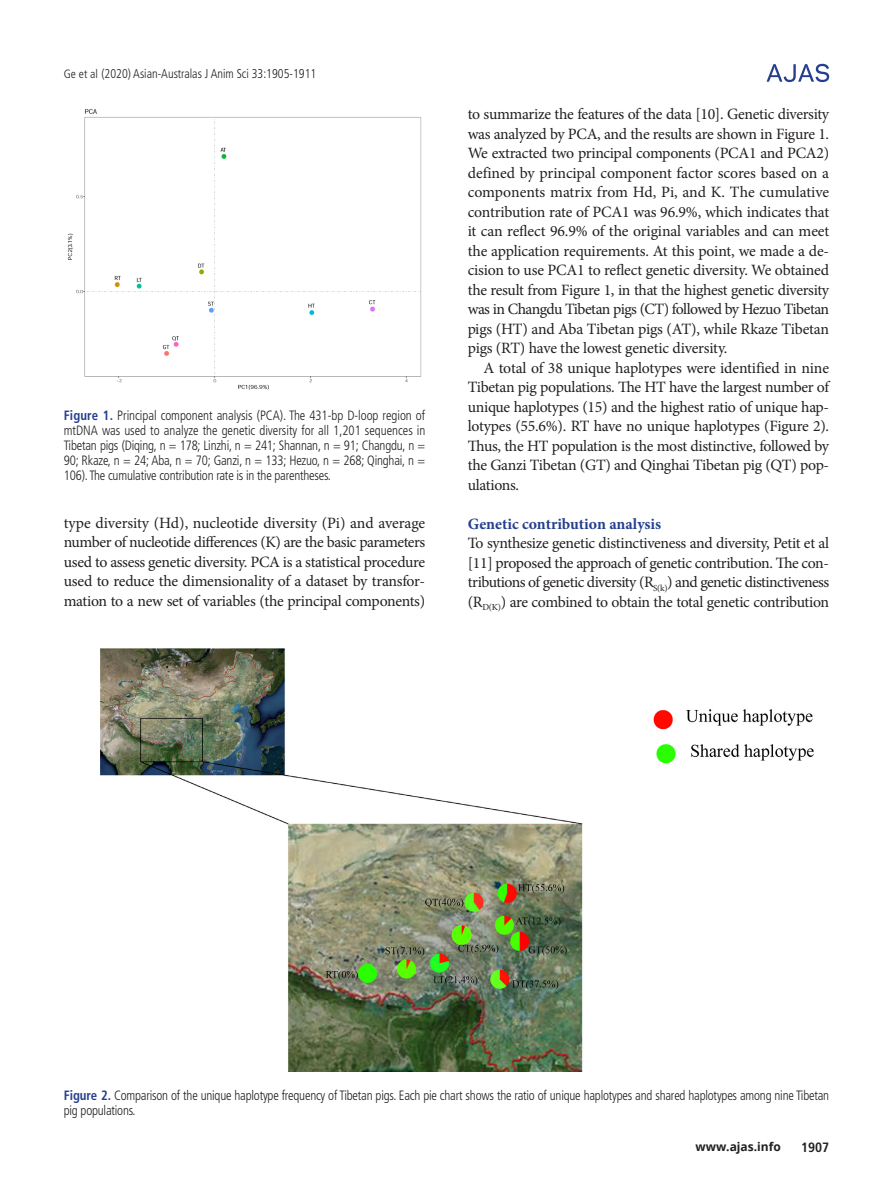
<style>
.page{position:relative;width:893px;height:1191px;background:#fff}
.page>*{position:absolute;margin:0;border:0;box-sizing:border-box;transform-origin:0 0}
.본문{font:15.75px/19.5px "Minion Pro";letter-spacing:-.02em;color:#231f20;text-align:justify}
.중제목{font:700 15.75px "Minion Pro";letter-spacing:-.005em;color:#253f8e}
.표_그림__제목{font:300 condensed 13.5px/15px "Frutiger LT Std";letter-spacing:-.015em;color:#231f20;text-align:justify;scale:.95 1}
.t1{font:700 condensed 13.5px "Frutiger LT Std";color:#231f20}
.t2{font:300 condensed 12.75px "Frutiger LT Std";color:#231f20;scale:.95 1}
.t3{font:700 12px "Open Sans";color:#231f20}
.s1{font-size:12px}
.s2{font-weight:700;color:#253f8e}
</style>
<div class="page">
<svg style="left:767px;top:64px;width:62px;height:18px"></svg>
<img style="left:67px;top:109px;width:355px;height:281px">
<img style="left:100px;top:648px;width:714px;height:423px">
<p class="t2" style="left:64px;top:66px;width:267px"><span class="s1">Ge et al</span> (2020) Asian-Australas J Anim Sci 33:1905-1911</p>
<p class="표_그림__제목" style="left:64px;top:408px;width:382px"><span class="s2">Figure 1.</span> Principal component analysis (PCA). The 431-bp D-loop region of mtDNA was used to analyze the genetic diversity for all 1,201 sequences in Tibetan pigs (Diqing, n = 178; Linzhi, n = 241; Shannan, n = 91; Changdu, n = 90; Rkaze, n = 24; Aba, n = 70; Ganzi, n = 133; Hezuo, n = 268; Qinghai, n = 106). The cumulative contribution rate is in the parentheses.</p>
<p class="본문" style="left:64px;top:513px;width:363px">type diversity (Hd), nucleotide diversity (Pi) and average number of nucleotide differences (K) are the basic parameters used to assess genetic diversity. PCA is a statistical procedure used to reduce the dimensionality of a dataset by transfor&shy;mation to a new set of variables (the principal components)</p>
<p class="본문" style="left:468px;top:105px;width:363px">to summarize the features of the data [10]. Genetic diversity was analyzed by PCA, and the results are shown in Figure 1.<br>We extracted two principal components (PCA1 and PCA2) defined by principal component factor scores based on a components matrix from Hd, Pi, and K. The cumulative contribution rate of PCA1 was 96.9%, which indicates that it can reflect 96.9% of the original variables and can meet the application requirements. At this point, we made a de&shy;cision to use PCA1 to reflect genetic diversity. We obtained the result from Figure 1, in that the highest genetic diversity was in Changdu Tibetan pigs (CT) followed by Hezuo Tibetan pigs (HT) and Aba Tibetan pigs (AT), while Rkaze Tibetan pigs (RT) have the lowest genetic diversity.</p>
<p class="본문" style="left:468px;top:358px;width:363px;text-indent:16px">A total of 38 unique haplotypes were identified in nine Tibetan pig populations. The HT have the largest number of unique haplotypes (15) and the highest ratio of unique hap&shy;lotypes (55.6%). RT have no unique haplotypes (Figure 2).<br>Thus, the HT population is the most distinctive, followed by the Ganzi Tibetan (GT) and Qinghai Tibetan pig (QT) pop&shy;ulations.</p>
<p class="중제목" style="left:468px;top:513px;width:195px">Genetic contribution analysis</p>
<p class="본문" style="left:468px;top:534px;width:363px">To synthesize genetic distinctiveness and diversity, Petit et al [11] proposed the approach of genetic contribution. The con&shy;tributions of genetic diversity (R<sub>S(k)</sub>) and genetic distinctiveness (R<sub>D(K)</sub>) are combined to obtain the total genetic contribution</p>
<p class="표_그림__제목" style="left:64px;top:1087px;width:807px"><span class="s2">Figure 2.</span> Comparison of the unique haplotype frequency of Tibetan pigs. Each pie chart shows the ratio of unique haplotypes and shared haplotypes among nine Tibetan pig populations.</p>
<p class="t3" style="left:695px;top:1138px;width:87px">www.ajas.info</p>
<p class="t1" style="left:801px;top:1138px;width:30px">1907</p>
</div>
